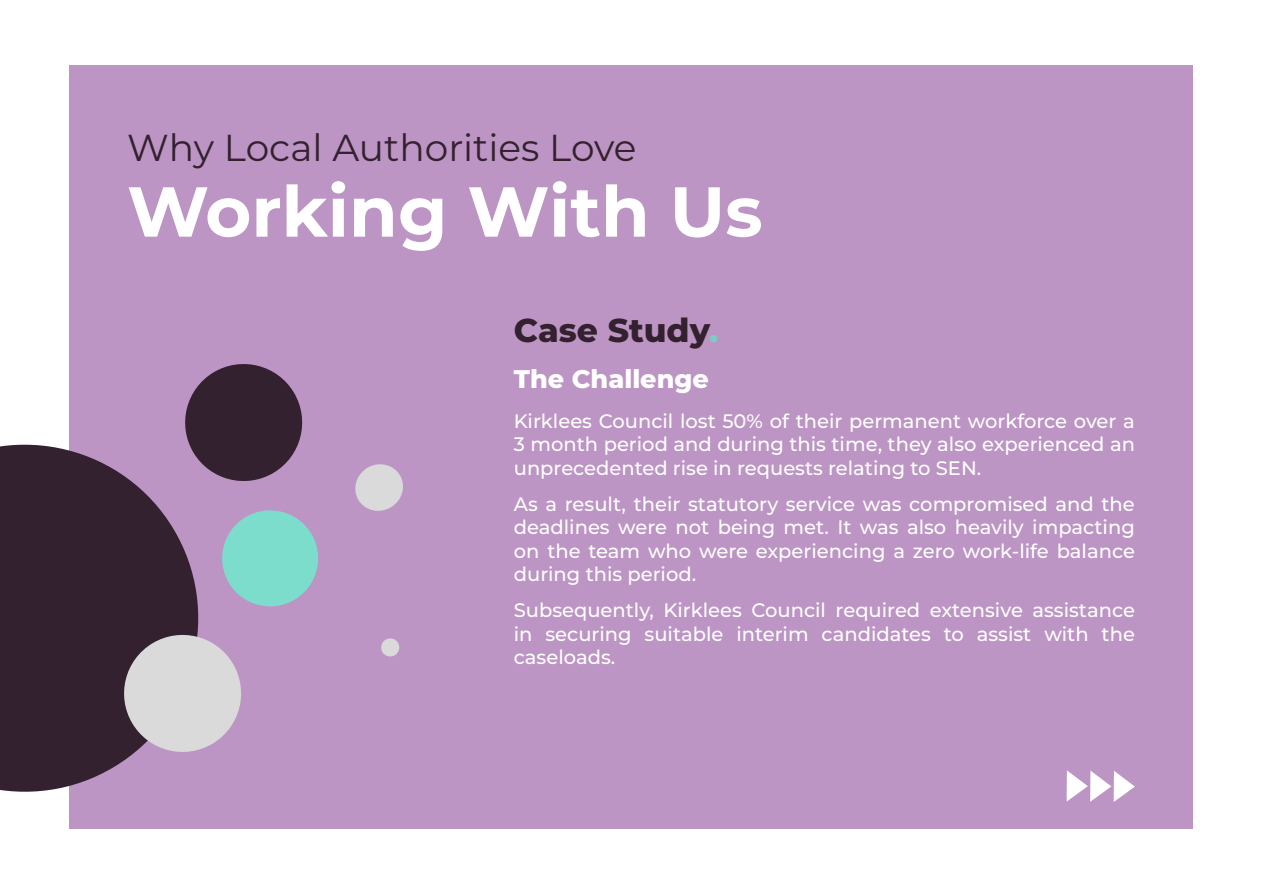
<style>
.page{position:relative;width:1263px;height:893px;background:#fff}
.page>*{position:absolute;margin:0;border:0;box-sizing:border-box;transform-origin:0 0}
.t1{font:700 70.5px "Montserrat";color:#fff}
.t2{font:37.5px "Montserrat";color:#33212f}
.t3{font:800 33px "Montserrat";color:#33212f}
.t4{font:800 25.5px "Montserrat";color:#fff}
.t5{font:500 19.5px/23.4px "Montserrat";color:#fff;text-align:justify}
.s1{color:#7dccc4}
</style>
<div class="page">
<div style="left:70px;top:65px;width:1123px;height:763px;background:#bc95c4"></div>
<svg style="left:0;top:420px;width:199px;height:396px;fill:#33212f"></svg>
<svg style="left:116px;top:627px;width:125px;height:133px"></svg>
<svg style="left:222px;top:510px;width:96px;height:97px"></svg>
<svg style="left:355px;top:464px;width:48px;height:47px"></svg>
<svg style="left:381px;top:638px;width:19px;height:19px"></svg>
<svg style="left:177px;top:364px;width:126px;height:125px"></svg>
<svg style="left:1066px;top:770px;width:69px;height:32px"></svg>
<h2 class="t2" style="left:127px;top:122px;width:511px">Why Local Authorities Love</h2>
<h1 class="t1" style="left:127px;top:161px;width:637px">Working With Us</h1>
<h3 class="t3" style="left:514px;top:306px;width:206px">Case Study<span class="s1">.</span></h3>
<h3 class="t4" style="left:514px;top:360px;width:197px">The Challenge</h3>
<p class="t5" style="left:514px;top:408px;width:623px">Kirklees Council lost 50% of their permanent workforce over a 3 month period and during this time, they also experienced an unprecedented rise in requests relating to SEN.</p>
<p class="t5" style="left:514px;top:491px;width:623px">As a result, their statutory service was compromised and the deadlines were not being met. It was also heavily impacting on the team who were experiencing a zero work-life balance during this period.</p>
<p class="t5" style="left:514px;top:598px;width:623px">Subsequently, Kirklees Council required extensive assistance in securing suitable interim candidates to assist with the caseloads.</p>
</div>
